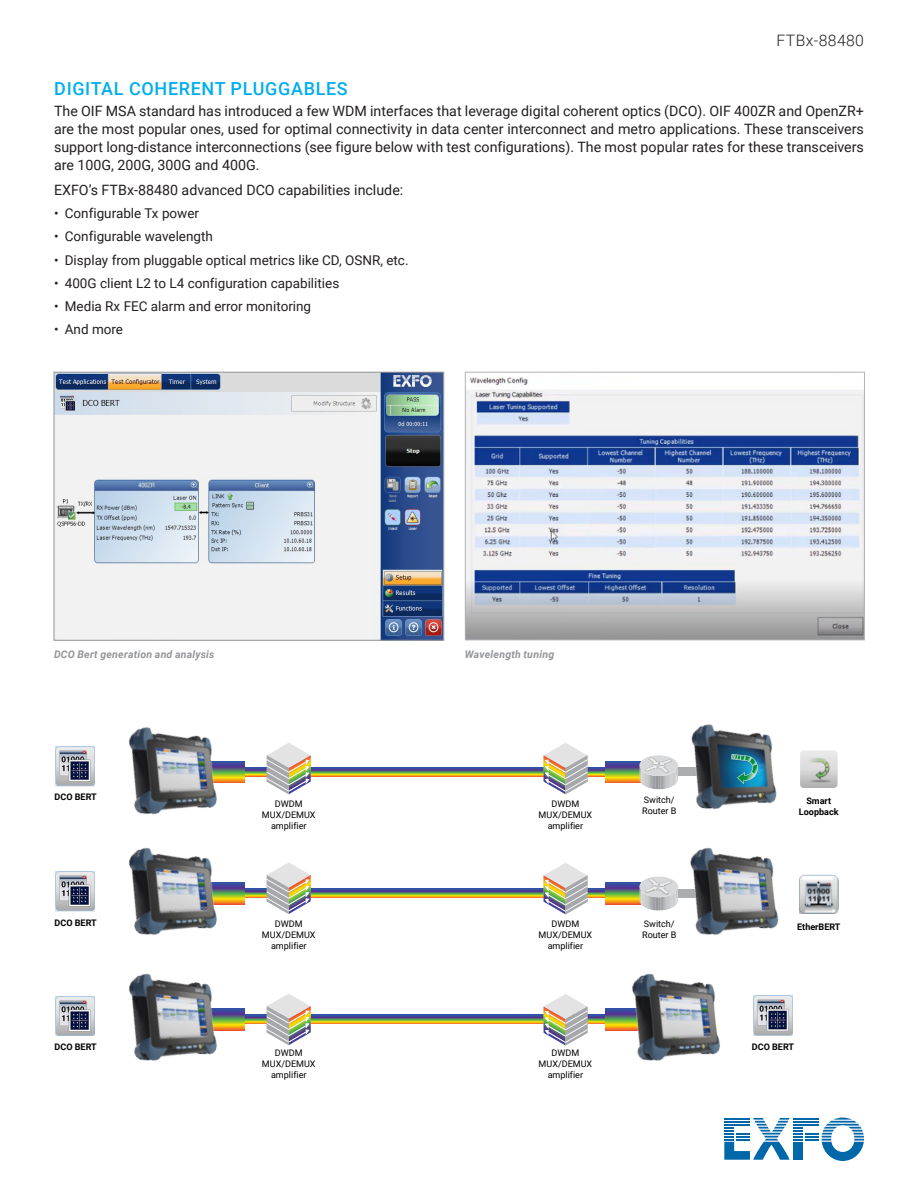
<style>
.page{position:relative;width:918px;height:1188px;background:#fff}
.page>*{position:absolute;margin:0;border:0;box-sizing:border-box;transform-origin:0 0}
.t1{font:500 18px "Roboto";letter-spacing:.035em;color:#00aeef}
.t2{font:300 15.75px "Roboto";letter-spacing:.025em;color:#231f20}
.t3{font:14.25px/18px "Roboto";color:#231f20;text-align:justify}
.t4{font:13.5px "Roboto";color:#231f20}
.t5{font:italic 700 10.5px "Roboto";letter-spacing:.02em;color:#939598}
.t6{font:9px/10.8px "Roboto";color:#000;text-align:center}
.t7{font:700 9px/10.8px "Roboto";color:#000;text-align:center}
</style>
<div class="page">
<svg style="left:724px;top:1118px;width:140px;height:43px"></svg>
<hr style="left:724px;top:1124px;width:26px;height:2px;background:#0068a9">
<img style="left:467px;top:376px;width:396px;height:262px">
<div style="left:465px;top:372px;width:400px;height:268px;border:1px solid #b2b3b7"></div>
<img style="left:56px;top:374px;width:386px;height:265px">
<div style="left:54px;top:372px;width:390px;height:269px;border:1px solid #939598"></div>
<svg style="left:245px;top:889px;width:360px;height:9px;background:#8a8554"></svg>
<svg style="left:605px;top:882px;width:34px;height:22px"></svg>
<svg style="left:245px;top:1015px;width:359px;height:9px;background:#888556"></svg>
<svg style="left:639px;top:876px;width:23px;height:35px"></svg>
<svg style="left:245px;top:767px;width:360px;height:9px;background:#79845e"></svg>
<svg style="left:605px;top:761px;width:34px;height:22px"></svg>
<svg style="left:267px;top:743px;width:44px;height:51px"></svg>
<svg style="left:267px;top:862px;width:44px;height:52px"></svg>
<svg style="left:267px;top:993px;width:44px;height:52px"></svg>
<svg style="left:544px;top:743px;width:44px;height:51px"></svg>
<svg style="left:544px;top:863px;width:44px;height:51px"></svg>
<svg style="left:544px;top:994px;width:44px;height:51px"></svg>
<img style="left:806px;top:875px;width:32px;height:39px">
<img style="left:56px;top:746px;width:39px;height:40px">
<img style="left:56px;top:872px;width:39px;height:39px">
<img style="left:56px;top:996px;width:39px;height:40px">
<img style="left:753px;top:996px;width:40px;height:40px">
<img style="left:639px;top:724px;width:199px;height:86px">
<svg style="left:731px;top:754px;width:27px;height:30px"></svg>
<img style="left:128px;top:847px;width:117px;height:88px">
<img style="left:128px;top:727px;width:117px;height:88px">
<img style="left:662px;top:847px;width:144px;height:88px">
<img style="left:128px;top:973px;width:117px;height:88px">
<img style="left:604px;top:973px;width:116px;height:88px">
<p class="t2" style="left:777px;top:30px;width:89px">FTBx-88480</p>
<p class="t1" style="left:54px;top:75px;width:295px">DIGITAL COHERENT PLUGGABLES</p>
<p class="t3" style="left:54px;top:101px;width:812px">The OIF MSA standard has introduced a few WDM interfaces that leverage digital coherent optics (DCO). OIF 400ZR and OpenZR+ are the most popular ones, used for optimal connectivity in data center interconnect and metro applications. These transceivers support long-distance interconnections (see figure below with test configurations). The most popular rates for these transceivers are 100G, 200G, 300G and 400G.</p>
<p class="t3" style="left:54px;top:180px;width:351px">EXFO’s FTBx-88480 advanced DCO capabilities include:</p>
<p class="t4" style="left:54px;top:204px;width:147px">• Configurable Tx power</p>
<p class="t4" style="left:54px;top:227px;width:161px">• Configurable wavelength</p>
<p class="t4" style="left:54px;top:250px;width:356px">• Display from pluggable optical metrics like CD, OSNR, etc.</p>
<p class="t4" style="left:54px;top:274px;width:287px">• 400G client L2 to L4 configuration capabilities</p>
<p class="t4" style="left:54px;top:297px;width:259px">• Media Rx FEC alarm and error monitoring</p>
<p class="t4" style="left:54px;top:320px;width:71px">• And more</p>
<p class="t5" style="left:54px;top:647px;width:162px">DCO Bert generation and analysis</p>
<p class="t5" style="left:465px;top:647px;width:91px">Wavelength tuning</p>
<p class="t7" style="left:55px;top:791px;width:44px">DCO BERT</p>
<p class="t6" style="left:262px;top:798px;width:55px">DWDM<br>MUX/DEMUX amplifier</p>
<p class="t6" style="left:539px;top:798px;width:55px">DWDM<br>MUX/DEMUX amplifier</p>
<p class="t6" style="left:642px;top:794px;width:36px;text-align:left">Switch/<br>Router B</p>
<p class="t7" style="left:799px;top:795px;width:41px">Smart<br>Loopback</p>
<p class="t7" style="left:55px;top:917px;width:44px">DCO BERT</p>
<p class="t6" style="left:262px;top:918px;width:55px">DWDM<br>MUX/DEMUX amplifier</p>
<p class="t6" style="left:539px;top:918px;width:55px">DWDM<br>MUX/DEMUX amplifier</p>
<p class="t6" style="left:642px;top:918px;width:36px;text-align:left">Switch/<br>Router B</p>
<p class="t7" style="left:797px;top:921px;width:45px">EtherBERT</p>
<p class="t7" style="left:55px;top:1041px;width:44px">DCO BERT</p>
<p class="t7" style="left:752px;top:1041px;width:44px">DCO BERT</p>
<p class="t6" style="left:262px;top:1047px;width:55px">DWDM<br>MUX/DEMUX amplifier</p>
<p class="t6" style="left:539px;top:1047px;width:55px">DWDM<br>MUX/DEMUX amplifier</p>
</div>
